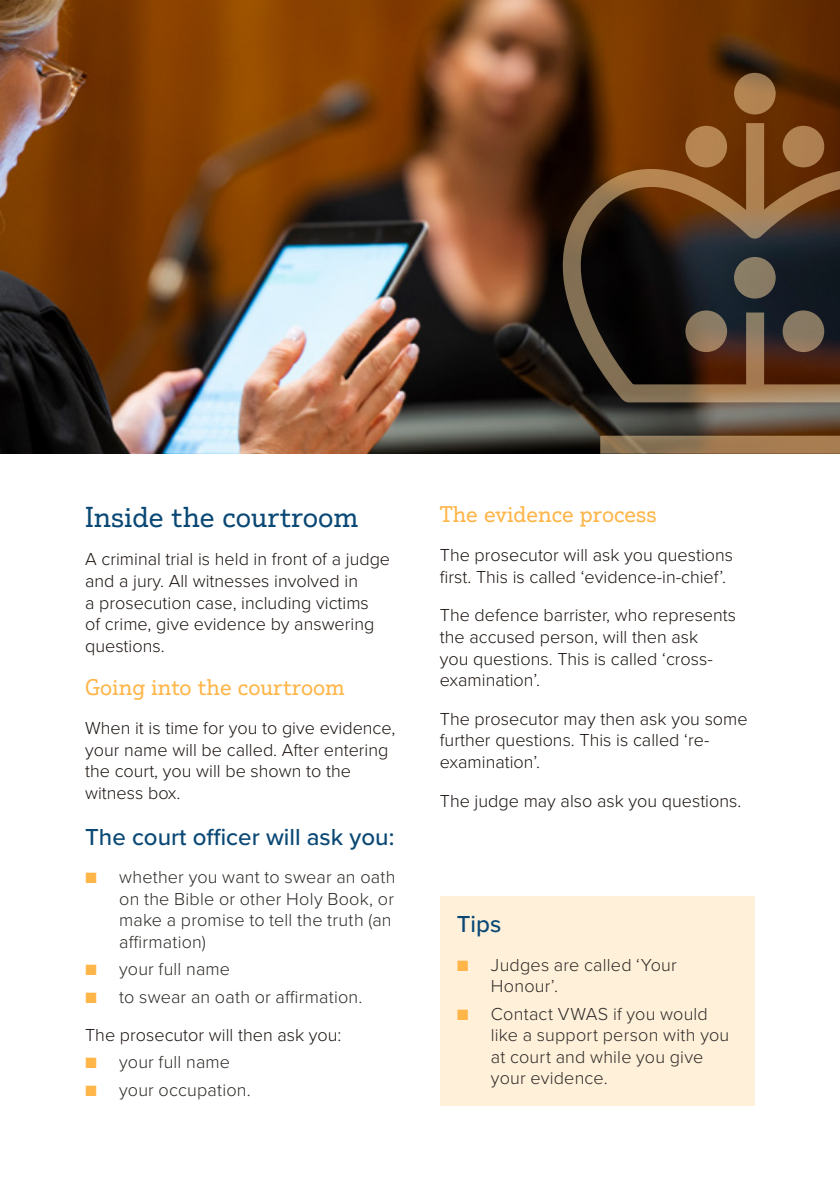
<style>
.page{position:relative;width:840px;height:1191px;background:#fff}
.page>*{position:absolute;margin:0;border:0;box-sizing:border-box;transform-origin:0 0}
.t1{font:28px "Justus Pro";color:#0a4875}
.t2{font:500 24px "Proxima Nova";color:#0a4875}
.t3{font:22px "Justus Pro";color:#ffb548}
.t4{font:300 18px/21.6px "Proxima Nova";color:#1d1511}
.t5{font:300 18px/21.6px "Proxima Nova";letter-spacing:.01em;color:#2d2a26}
.s1{font-weight:400;color:#ffb548}
.s2{color:#2d2a26}
</style>
<div class="page">
<img style="left:0;top:0;width:839px;height:454px">
<svg style="left:733px;top:73px;width:42px;height:41px"></svg>
<svg style="left:560px;top:106px;width:279px;height:305px;background:#4b3421"></svg>
<div style="left:745px;top:132px;width:18px;height:90px;background:#b08251"></div>
<div style="left:745px;top:321px;width:18px;height:70px;background:linear-gradient(to bottom,#8d7e6a,#ad7a4d)"></div>
<div style="left:609px;top:436px;width:230px;height:18px;background:linear-gradient(to right,#867256,#b07f50)"></div>
<div style="left:439px;top:896px;width:315px;height:210px;background:#fff0da"></div>
<h1 class="t1" style="left:85px;top:499px;width:275px">Inside the courtroom</h1>
<p class="t4" style="left:85px;top:547px;width:306px">A criminal trial is held in front of a judge and a jury. All witnesses involved in<br>a prosecution case, including victims<br>of crime, give evidence by answering questions.</p>
<p class="t3" style="left:85px;top:673px;width:261px">Going into the courtroom</p>
<p class="t4" style="left:85px;top:716px;width:312px">When it is time for you to give evidence, your name will be called. After entering the court, you will be shown to the witness box.</p>
<h2 class="t2" style="left:85px;top:818px;width:310px">The court officer will ask you:</h2>
<p class="t5" style="left:119px;top:865px;width:278px;text-indent:-34px"><span class="s1">■</span> whether you want to swear an oath on the Bible or other Holy Book, or make a promise to tell the truth (an affirmation)</p>
<p class="t5" style="left:85px;top:957px;width:146px"><span class="s1">■</span> your full name</p>
<p class="t4" style="left:85px;top:976px;width:279px;line-height:38.6px"><span class="s1">■</span> <span class="s2">to swear an oath or affirmation.<br></span>The prosecutor will then ask you:</p>
<p class="t5" style="left:85px;top:1050px;width:146px"><span class="s1">■</span> your full name</p>
<p class="t5" style="left:85px;top:1078px;width:167px"><span class="s1">■</span> your occupation.</p>
<p class="t3" style="left:439px;top:501px;width:218px">The evidence process</p>
<p class="t4" style="left:439px;top:543px;width:295px">The prosecutor will ask you questions first. This is called ‘evidence-in-chief’.</p>
<p class="t4" style="left:439px;top:603px;width:297px">The defence barrister, who represents the accused person, will then ask<br>you questions. This is called ‘cross&shy;examination’.</p>
<p class="t4" style="left:439px;top:707px;width:309px">The prosecutor may then ask you some further questions. This is called ‘re&shy;examination’.</p>
<p class="t4" style="left:439px;top:789px;width:303px">The judge may also ask you questions.</p>
<h2 class="t2" style="left:456px;top:906px;width:46px">Tips</h2>
<p class="t5" style="left:490px;top:953px;width:187px;text-indent:-34px"><span class="s1">■</span> Judges are called ‘Your<br>Honour’.</p>
<p class="t5" style="left:490px;top:1001px;width:240px;text-indent:-34px"><span class="s1">■</span> Contact VWAS if you would like a support person with you at court and while you give your evidence.</p>
</div>
